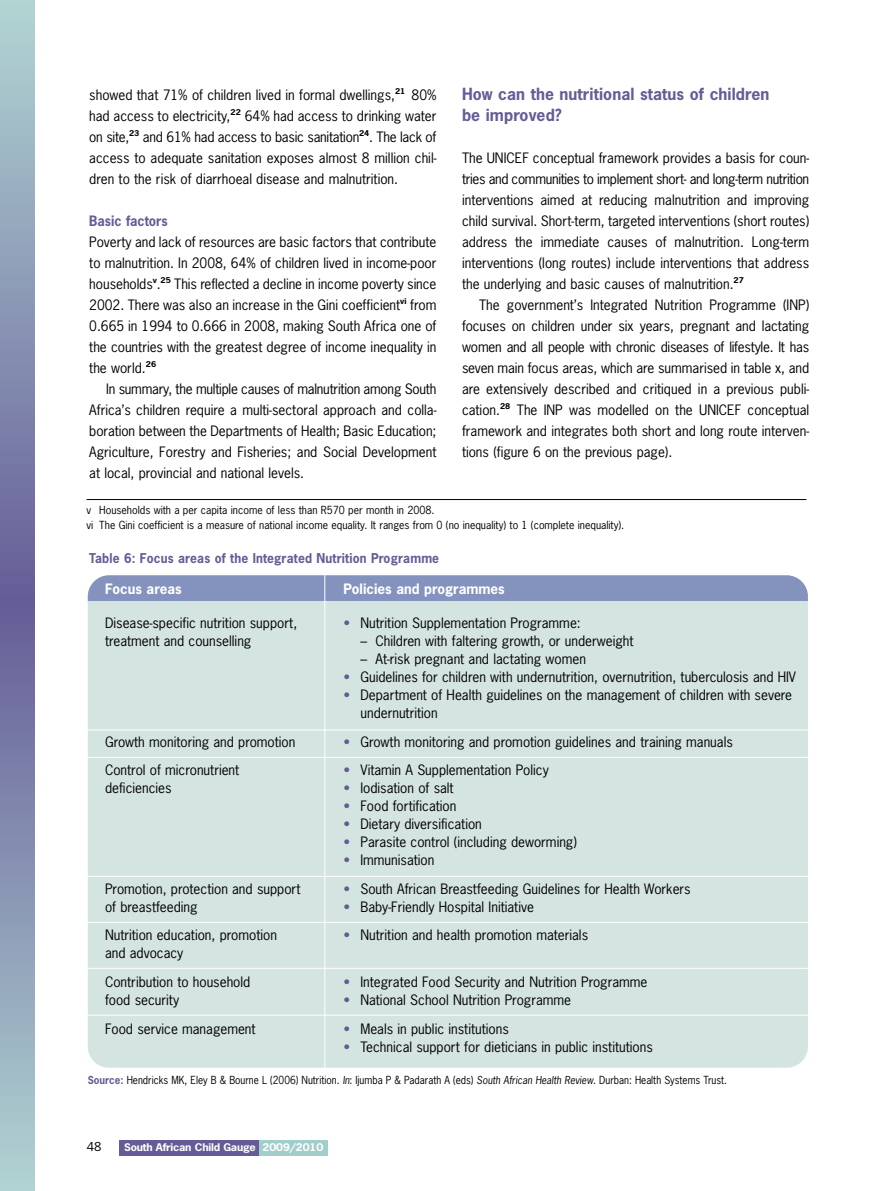
<style>
.page{position:relative;width:893px;height:1191px;background:#fff}
.page>*{position:absolute;margin:0;border:0;box-sizing:border-box;transform-origin:0 0}
.t1{font:700 15.75px/21px "News Gothic";letter-spacing:.005em;color:#655c97}
.t2{font:13.5px/21px "News Gothic";color:#000}
.t3{font:700 13.5px "News Gothic";color:#fff}
.t4{font:700 13.5px "News Gothic";color:#655c97;scale:.95 1}
.t5{font:13.5px "Frutiger Next LTCE";color:#000}
.t6{font:700 12.75px "News Gothic";letter-spacing:.01em;color:#655c97;scale:.95 1}
.t7{font:10.5px/14.2px "News Gothic";color:#000}
.t8{font:10.5px "News Gothic";color:#000;scale:.95 1}
.t9{font:700 9.9px "News Gothic";letter-spacing:-.02em;color:#fff;scale:1.11 1}
.s1{color:#655c97}
.s2{font-weight:700;color:#655c97}
.s3{font-style:italic;font-size:10.35px}
</style>
<div class="page">
<div style="left:119px;top:1140px;width:144px;height:15px;background:#655c97"></div>
<div style="left:259px;top:1140px;width:68px;height:15px;background:#a1ceca"></div>
<svg style="left:0;top:0;width:34px;height:1191px;background:#8b98b5"></svg>
<div style="left:88px;top:575px;width:720px;height:492px;background:#d4e5e1;border-radius:21px"></div>
<div style="left:88px;top:575px;width:720px;height:25px;background:#8393be"></div>
<hr style="left:324px;top:572px;width:1px;height:505px;background:#fff">
<hr style="left:84px;top:729px;width:735px;height:1px;background:#fff">
<hr style="left:84px;top:757px;width:735px;height:1px;background:#fff">
<hr style="left:84px;top:876px;width:735px;height:1px;background:#fff">
<hr style="left:84px;top:922px;width:735px;height:1px;background:#fff">
<hr style="left:84px;top:968px;width:735px;height:1px;background:#fff">
<hr style="left:84px;top:1014px;width:735px;height:1px;background:#fff">
<hr style="left:87px;top:499px;width:719px;height:1px;background:#000">
<p class="t2" style="left:89px;top:85px;width:349px;text-align:justify">showed that 71% of children lived in formal dwellings,<sup>21</sup> 80% had access to electricity,<sup>22</sup> 64% had access to drinking water on site,<sup>23</sup> and 61% had access to basic sanitation<sup>24</sup>. The lack of access to adequate sanitation exposes almost 8 million chil&shy;dren to the risk of diarrhoeal disease and malnutrition.</p>
<p class="t4" style="left:89px;top:213px;width:84px">Basic factors</p>
<p class="t2" style="left:89px;top:232px;width:349px;text-align:justify">Poverty and lack of resources are basic factors that contribute to malnutrition. In 2008, 64% of children lived in income-poor households<sup>v</sup>.<sup>25</sup> This reflected a decline in income poverty since 2002. There was also an increase in the Gini coefficient<sup>vi</sup> from 0.665 in 1994 to 0.666 in 2008, making South Africa one of the countries with the greatest degree of income inequality in the world.<sup>26</sup></p>
<p class="t2" style="left:89px;top:379px;width:349px;text-align:justify;text-indent:17px">In summary, the multiple causes of malnutrition among South Africa’s children require a multi-sectoral approach and colla&shy;boration between the Departments of Health; Basic Education; Agriculture, Forestry and Fisheries; and Social Development at local, provincial and national levels.</p>
<p class="t1" style="left:462px;top:84px;width:309px">How can the nutritional status of children be improved?</p>
<p class="t2" style="left:462px;top:148px;width:349px;text-align:justify">The UNICEF conceptual framework provides a basis for coun&shy;tries and communities to implement short- and long-term nutrition interventions aimed at reducing malnutrition and improving child survival. Short-term, targeted interventions (short routes) address the immediate causes of malnutrition. Long-term interventions (long routes) include interventions that address the underlying and basic causes of malnutrition.<sup>27</sup></p>
<p class="t2" style="left:462px;top:295px;width:349px;text-align:justify;text-indent:17px">The government’s Integrated Nutrition Programme (INP) focuses on children under six years, pregnant and lactating women and all people with chronic diseases of lifestyle. It has seven main focus areas, which are summarised in table x, and are extensively described and critiqued in a previous publi&shy;cation.<sup>28</sup> The INP was modelled on the UNICEF conceptual framework and integrates both short and long route interven&shy;tions (figure 6 on the previous page).</p>
<p class="t7" style="left:87px;top:503px;width:539px">v Households with a per capita income of less than R570 per month in 2008.<br>vi The Gini coefficient is a measure of national income equality. It ranges from 0 (no inequality) to 1 (complete inequality).</p>
<p class="t6" style="left:89px;top:551px;width:370px">Table 6: Focus areas of the Integrated Nutrition Programme</p>
<p class="t3" style="left:105px;top:581px;width:78px">Focus areas</p>
<p class="t2" style="left:105px;top:614px;width:194px;line-height:18px">Disease-specific nutrition support, treatment and counselling</p>
<p class="t2" style="left:105px;top:728px;width:192px;line-height:28.5px">Growth monitoring and promotion<br>Control of micronutrient</p>
<p class="t2" style="left:105px;top:778px;width:68px">deficiencies</p>
<p class="t2" style="left:105px;top:880px;width:197px;line-height:18px">Promotion, protection and support of breastfeeding</p>
<p class="t2" style="left:105px;top:926px;width:173px;line-height:18px">Nutrition education, promotion and advocacy</p>
<p class="t2" style="left:105px;top:973px;width:147px;line-height:18px">Contribution to household food security</p>
<p class="t2" style="left:105px;top:1018px;width:152px">Food service management</p>
<p class="t3" style="left:343px;top:581px;width:163px">Policies and programmes</p>
<p class="t2" style="left:343px;top:613px;width:239px"><span class="s1">•</span> Nutrition Supplementation Programme:</p>
<p class="t2" style="left:360px;top:631px;width:275px">– Children with faltering growth, or underweight</p>
<p class="t2" style="left:360px;top:649px;width:227px">– At-risk pregnant and lactating women</p>
<p class="t2" style="left:343px;top:667px;width:454px"><span class="s1">•</span> Guidelines for children with undernutrition, overnutrition, tuberculosis and HIV</p>
<p class="t2" style="left:360px;top:686px;width:433px;line-height:18px;text-indent:-17px"><span class="s1">•</span> Department of Health guidelines on the management of children with severe undernutrition</p>
<p class="t2" style="left:343px;top:731px;width:391px"><span class="s1">•</span> Growth monitoring and promotion guidelines and training manuals</p>
<p class="t2" style="left:343px;top:760px;width:207px"><span class="s1">•</span> Vitamin A Supplementation Policy</p>
<p class="t2" style="left:343px;top:778px;width:112px"><span class="s1">•</span> Iodisation of salt</p>
<p class="t2" style="left:343px;top:796px;width:114px"><span class="s1">•</span> Food fortification</p>
<p class="t2" style="left:343px;top:814px;width:140px"><span class="s1">•</span> Dietary diversification</p>
<p class="t2" style="left:343px;top:832px;width:235px"><span class="s1">•</span> Parasite control (including deworming)</p>
<p class="t2" style="left:343px;top:850px;width:92px"><span class="s1">•</span> Immunisation</p>
<p class="t2" style="left:343px;top:878px;width:349px"><span class="s1">•</span> South African Breastfeeding Guidelines for Health Workers</p>
<p class="t2" style="left:343px;top:896px;width:192px"><span class="s1">•</span> Baby-Friendly Hospital Initiative</p>
<p class="t2" style="left:343px;top:925px;width:246px"><span class="s1">•</span> Nutrition and health promotion materials</p>
<p class="t2" style="left:343px;top:971px;width:306px"><span class="s1">•</span> Integrated Food Security and Nutrition Programme</p>
<p class="t2" style="left:343px;top:989px;width:229px"><span class="s1">•</span> National School Nutrition Programme</p>
<p class="t2" style="left:343px;top:1018px;width:167px"><span class="s1">•</span> Meals in public institutions</p>
<p class="t2" style="left:343px;top:1036px;width:311px"><span class="s1">•</span> Technical support for dieticians in public institutions</p>
<p class="t8" style="left:88px;top:1074px;width:675px"><span class="s2">Source:</span> Hendricks MK, Eley B &amp; Bourne L (2006) Nutrition. <span class="s3">In</span>: Ijumba P &amp; Padarath A (eds) <span class="s3">South African Health Review</span>. Durban: Health Systems Trust.</p>
<p class="t5" style="left:87px;top:1141px;width:16px">48</p>
<p class="t9" style="left:124px;top:1142px;width:181px">South African Child Gauge 2009/2010</p>
</div>
